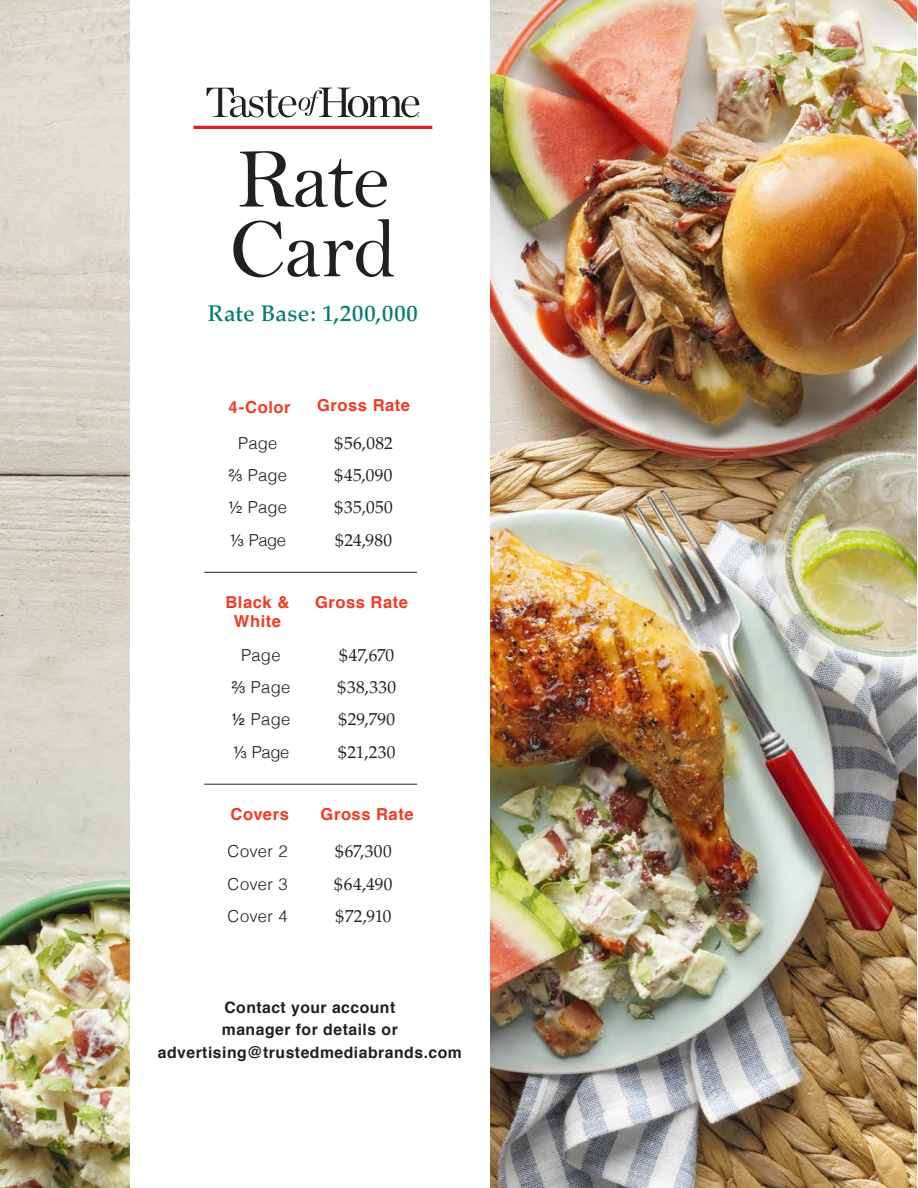
<style>
.page{position:relative;width:918px;height:1188px;background:#fff}
.page>*{position:absolute;margin:0;border:0;box-sizing:border-box;transform-origin:0 0}
.t1{font:85.5px/69.8px "Bell";letter-spacing:-.02em;color:#231f20}
.t2{font:500 22.5px "Palatino";letter-spacing:.02em;color:#047b75}
.t3{font:17.4px "Palatino";letter-spacing:.015em;color:#231f20}
.t4{font:300 16.5px "Helvetica";letter-spacing:.015em;color:#231f20}
.t5{font:700 16.5px/18.9px "Helvetica";letter-spacing:.03em;color:#ef3b24;text-align:center}
.t6{font:700 15.75px/22.5px "Helvetica";letter-spacing:.03em;color:#231f20;text-align:center}
.s1{font-family:"Helvetica Neue";font-weight:400}
.s2{font-weight:400}
</style>
<div class="page">
<img style="left:0;top:0;width:917px;height:1188px">
<div style="left:130px;top:0;width:360px;height:1188px;background:#fff"></div>
<hr style="left:204px;top:784px;width:213px;height:1px;background:#231f20">
<hr style="left:204px;top:572px;width:213px;height:1px;background:#231f20">
<hr style="left:193px;top:126px;width:239px;height:3px;background:#da2128">
<svg style="left:206px;top:88px;width:213px;height:30px"></svg>
<p class="t1" style="left:229px;top:144px;width:169px">Rate<br>Card</p>
<p class="t2" style="left:208px;top:300px;width:211px">Rate Base: 1,200,000</p>
<p class="t5" style="left:228px;top:398px;width:64px">4-Color</p>
<p class="t5" style="left:317px;top:396px;width:94px">Gross Rate</p>
<p class="t4" style="left:238px;top:429px;width:41px">Page</p>
<p class="t3" style="left:334px;top:433px;width:60px">$56,082</p>
<p class="t4" style="left:228px;top:461px;width:60px"><span class="s1">⅔</span> Page</p>
<p class="t3" style="left:335px;top:465px;width:59px">$45,090</p>
<p class="t4" style="left:228px;top:494px;width:60px"><span class="s1">½</span> Page</p>
<p class="t3" style="left:335px;top:497px;width:60px">$35,050</p>
<p class="t4" style="left:230px;top:526px;width:58px"><span class="s1">⅓</span> Page</p>
<p class="t3" style="left:335px;top:530px;width:58px">$24,980</p>
<p class="t5" style="left:226px;top:593px;width:65px">Black &amp;<br>White</p>
<p class="t5" style="left:315px;top:593px;width:94px">Gross Rate</p>
<p class="t4" style="left:241px;top:641px;width:41px">Page</p>
<p class="t3" style="left:339px;top:644px;width:56px">$47,670</p>
<p class="t4" style="left:232px;top:673px;width:60px"><span class="s1">⅔</span> Page</p>
<p class="t3" style="left:337px;top:677px;width:60px">$38,330</p>
<p class="t4" style="left:232px;top:705px;width:60px"><span class="s2">½</span> Page</p>
<p class="t3" style="left:338px;top:709px;width:58px">$29,790</p>
<p class="t4" style="left:233px;top:738px;width:58px"><span class="s1">⅓</span> Page</p>
<p class="t3" style="left:338px;top:742px;width:59px">$21,230</p>
<p class="t5" style="left:231px;top:805px;width:60px">Covers</p>
<p class="t5" style="left:321px;top:805px;width:94px">Gross Rate</p>
<p class="t4" style="left:228px;top:838px;width:62px">Cover 2</p>
<p class="t3" style="left:335px;top:841px;width:58px">$67,300</p>
<p class="t4" style="left:228px;top:870px;width:62px">Cover 3</p>
<p class="t3" style="left:334px;top:874px;width:60px">$64,490</p>
<p class="t4" style="left:228px;top:902px;width:62px">Cover 4</p>
<p class="t3" style="left:336px;top:906px;width:58px">$72,910</p>
<p class="t6" style="left:158px;top:996px;width:306px">Contact your account<br>manager for details or advertising@trustedmediabrands.com</p>
</div>
